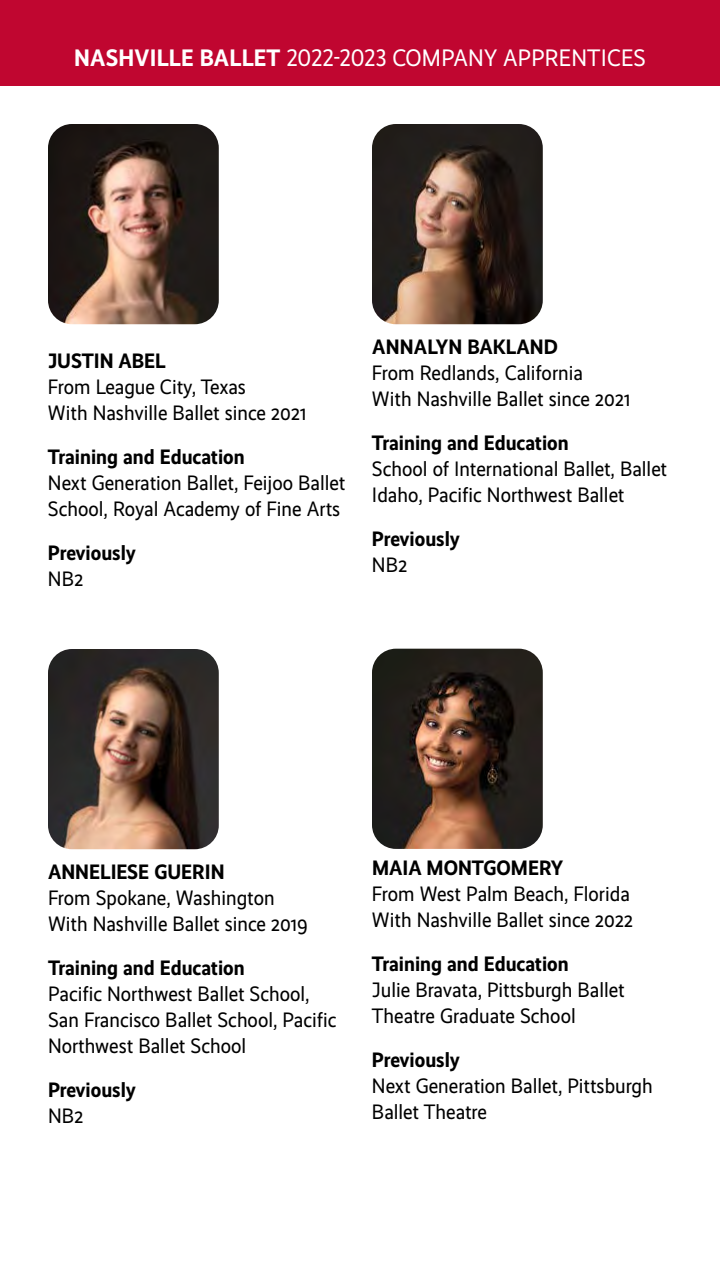
<style>
.page{position:relative;width:720px;height:1280px;background:#fff}
.page>*{position:absolute;margin:0;border:0;box-sizing:border-box;transform-origin:0 0}
.all_caps_head{font:24px "Realist Narrow";letter-spacing:.01em;color:#fff}
.dancer_bios{font:21px/26px "Realist Narrow";color:#000}
.dancer_bios-2{font:700 21px/26px "Realist Narrow";color:#000}
.s1{font-weight:700}
.s2{font-weight:400}
</style>
<div class="page">
<div style="left:0;top:0;width:720px;height:86px;background:#c00630"></div>
<img style="left:48px;top:649px;width:171px;height:200px">
<img style="left:48px;top:124px;width:171px;height:200px">
<img style="left:372px;top:124px;width:171px;height:200px">
<img style="left:372px;top:649px;width:171px;height:200px">
<p class="all_caps_head" style="left:74px;top:45px;width:573px"><span class="s1">NASHVILLE BALLET</span> 2022-2023 COMPANY APPRENTICES</p>
<p class="dancer_bios" style="left:48px;top:348px;width:260px"><span class="s1">JUSTIN ABEL<br></span>From League City, Texas<br>With Nashville Ballet since 2021</p>
<p class="dancer_bios" style="left:48px;top:444px;width:299px"><span class="s1">Training and Education<br></span>Next Generation Ballet, Feijoo Ballet<br>School, Royal Academy of Fine Arts</p>
<p class="dancer_bios-2" style="left:48px;top:540px;width:90px">Previously<br><span class="s2">NB2</span></p>
<p class="dancer_bios" style="left:372px;top:334px;width:260px"><span class="s1">ANNALYN BAKLAND<br></span>From Redlands, California<br>With Nashville Ballet since 2021</p>
<p class="dancer_bios" style="left:372px;top:430px;width:297px"><span class="s1">Training and Education<br></span>School of International Ballet, Ballet<br>Idaho, Pacific Northwest Ballet</p>
<p class="dancer_bios-2" style="left:372px;top:526px;width:90px">Previously<br><span class="s2">NB2</span></p>
<p class="dancer_bios" style="left:48px;top:859px;width:261px"><span class="s1">ANNELIESE GUERIN<br></span>From Spokane, Washington<br>With Nashville Ballet since 2019</p>
<p class="dancer_bios" style="left:48px;top:955px;width:290px"><span class="s1">Training and Education<br></span>Pacific Northwest Ballet School,<br>San Francisco Ballet School, Pacific<br>Northwest Ballet School</p>
<p class="dancer_bios-2" style="left:48px;top:1077px;width:90px">Previously<br><span class="s2">NB2</span></p>
<p class="dancer_bios" style="left:372px;top:855px;width:263px"><span class="s1">MAIA MONTGOMERY<br></span>From West Palm Beach, Florida<br>With Nashville Ballet since 2022</p>
<p class="dancer_bios" style="left:372px;top:951px;width:254px"><span class="s1">Training and Education<br></span>Julie Bravata, Pittsburgh Ballet<br>Theatre Graduate School</p>
<p class="dancer_bios" style="left:372px;top:1047px;width:282px"><span class="s1">Previously<br></span>Next Generation Ballet, Pittsburgh<br>Ballet Theatre</p>
</div>
